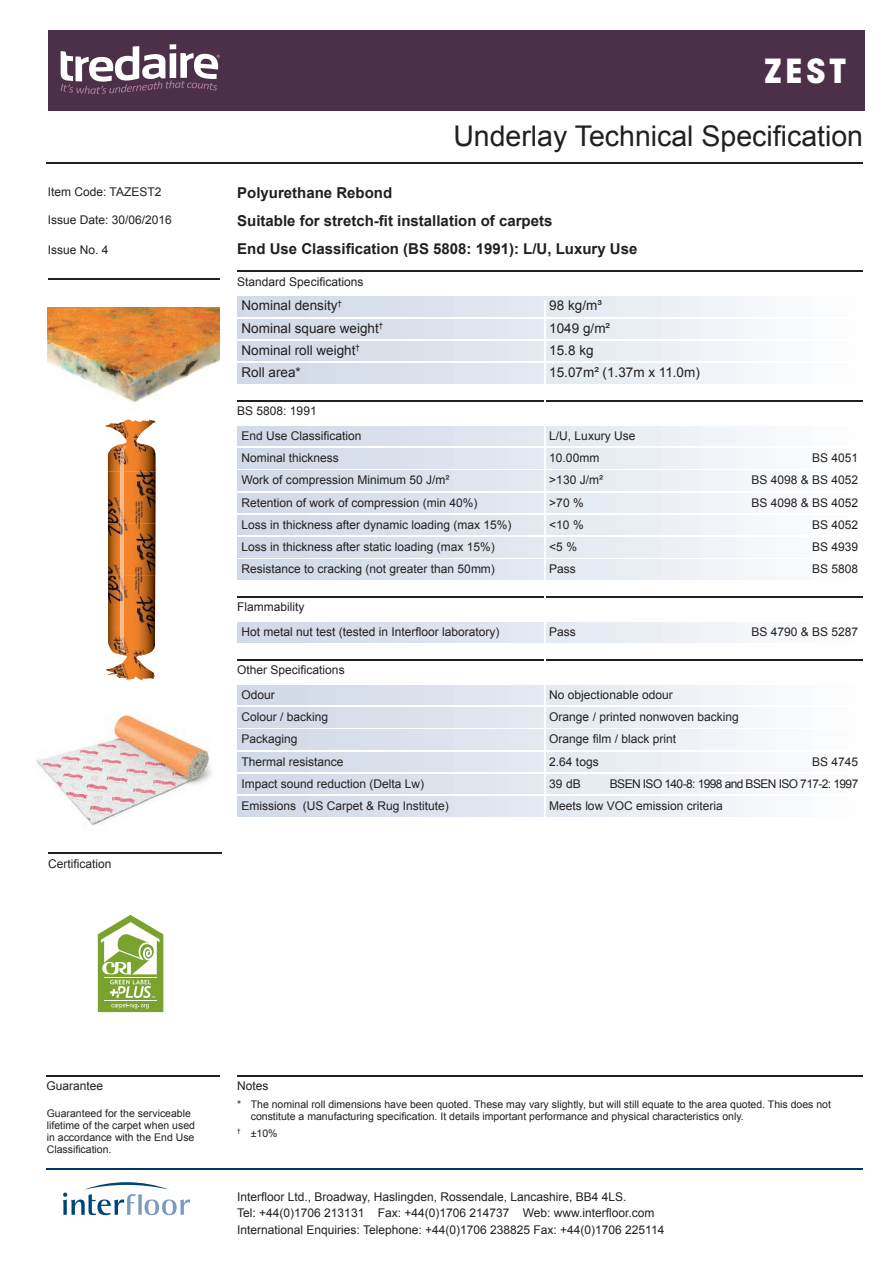
<style>
.page{position:relative;width:893px;height:1263px;background:#fff}
.page>*{position:absolute;margin:0;border:0;box-sizing:border-box;transform-origin:0 0}
.t1{font:700 33px "Avant Garde";color:#fff}
.t2{font:28.5px "Arial";color:#231f20}
.t3{font:700 15px/27.8px "Arial";color:#231f20}
.t4{font:13.5px "Arial";color:#231f20}
.t5{font:12px/24.8px "Arial";color:#231f20}
.t6{font:12px "Arial";letter-spacing:-.05em;color:#231f20}
.t7{font:10.5px/12px "Arial";color:#231f20}
</style>
<div class="page">
<div style="left:48px;top:31px;width:816px;height:80px;background:#4c2f48"></div>
<svg style="left:63px;top:1182px;width:127px;height:33px"></svg>
<hr style="left:237px;top:270px;width:626px;height:2px;background:#231f20">
<div style="left:237px;top:297px;width:626px;height:19px;background:linear-gradient(to right,#ced8e7,#fcfdfd)"></div>
<div style="left:237px;top:319px;width:626px;height:20px;background:linear-gradient(to right,#ced8e7,#fcfdfd)"></div>
<div style="left:237px;top:341px;width:626px;height:20px;background:linear-gradient(to right,#ced8e7,#fcfdfd)"></div>
<div style="left:237px;top:364px;width:626px;height:19px;background:linear-gradient(to right,#ced8e7,#fcfdfd)"></div>
<hr style="left:237px;top:400px;width:626px;height:1px;background:#231f20">
<div style="left:237px;top:426px;width:626px;height:20px;background:linear-gradient(to right,#ced8e7,#fcfdfd)"></div>
<div style="left:237px;top:449px;width:626px;height:19px;background:linear-gradient(to right,#ced8e7,#fcfdfd)"></div>
<div style="left:237px;top:471px;width:626px;height:19px;background:linear-gradient(to right,#ced8e7,#fcfdfd)"></div>
<div style="left:237px;top:493px;width:626px;height:20px;background:linear-gradient(to right,#ced8e7,#fcfdfd)"></div>
<div style="left:237px;top:515px;width:626px;height:20px;background:linear-gradient(to right,#ced8e7,#fcfdfd)"></div>
<div style="left:237px;top:538px;width:626px;height:19px;background:linear-gradient(to right,#ced8e7,#fcfdfd)"></div>
<div style="left:237px;top:560px;width:626px;height:19px;background:linear-gradient(to right,#ced8e7,#fcfdfd)"></div>
<hr style="left:237px;top:596px;width:626px;height:2px;background:#231f20">
<div style="left:237px;top:623px;width:626px;height:19px;background:linear-gradient(to right,#ced8e7,#fcfdfd)"></div>
<hr style="left:237px;top:659px;width:626px;height:1px;background:#231f20">
<div style="left:237px;top:685px;width:626px;height:20px;background:linear-gradient(to right,#ced8e7,#fcfdfd)"></div>
<div style="left:237px;top:708px;width:626px;height:19px;background:linear-gradient(to right,#ced8e7,#fcfdfd)"></div>
<div style="left:237px;top:730px;width:626px;height:19px;background:linear-gradient(to right,#ced8e7,#fcfdfd)"></div>
<div style="left:237px;top:752px;width:626px;height:20px;background:linear-gradient(to right,#ced8e7,#fcfdfd)"></div>
<div style="left:237px;top:774px;width:626px;height:20px;background:linear-gradient(to right,#ced8e7,#fcfdfd)"></div>
<div style="left:237px;top:797px;width:626px;height:19px;background:linear-gradient(to right,#ced8e7,#fcfdfd)"></div>
<hr style="left:544px;top:300px;width:1px;height:766px;background:#fff">
<hr style="left:48px;top:279px;width:172px;height:1px;background:#231f20">
<hr style="left:47px;top:1075px;width:173px;height:2px;background:#231f20">
<hr style="left:237px;top:1075px;width:626px;height:2px;background:#231f20">
<hr style="left:47px;top:162px;width:816px;height:2px;background:#231f20">
<hr style="left:47px;top:1169px;width:816px;height:1px;background:#003667">
<img style="left:48px;top:307px;width:172px;height:96px">
<img style="left:106px;top:420px;width:50px;height:52px">
<img style="left:108px;top:472px;width:48px;height:156px">
<img style="left:106px;top:628px;width:49px;height:52px">
<img style="left:120px;top:446px;width:7px;height:206px">
<hr style="left:48px;top:853px;width:173px;height:1px;background:#231f20">
<svg style="left:61px;top:44px;width:159px;height:50px"></svg>
<svg style="left:98px;top:915px;width:65px;height:97px"></svg>
<hr style="left:104px;top:977px;width:53px;height:1px;background:#fff">
<hr style="left:104px;top:1000px;width:53px;height:1px;background:#fff">
<img style="left:36px;top:715px;width:176px;height:110px">
<h1 class="t1" style="left:765px;top:50px;width:83px">ZEST</h1>
<p class="t5" style="left:48px;top:179px;width:115px">Item Code: TAZEST2</p>
<p class="t5" style="left:48px;top:208px;width:126px">Issue Date: 30/06/2016</p>
<p class="t5" style="left:48px;top:238px;width:62px">Issue No. 4</p>
<p class="t5" style="left:48px;top:851px;width:65px">Certification</p>
<h2 class="t2" style="left:453px;top:118px;width:411px">Underlay Technical Specification</h2>
<p class="t3" style="left:237px;top:179px;width:402px">Polyurethane Rebond<br>Suitable for stretch-fit installation of carpets<br>End Use Classification (BS 5808: 1991): L/U, Luxury Use</p>
<p class="t5" style="left:237px;top:269px;width:128px">Standard Specifications</p>
<p class="t4" style="left:242px;top:297px;width:102px">Nominal density<sup>†</sup></p>
<p class="t4" style="left:549px;top:297px;width:54px">98 kg/m³</p>
<p class="t4" style="left:242px;top:319px;width:143px">Nominal square weight<sup>†</sup></p>
<p class="t4" style="left:549px;top:319px;width:62px">1049 g/m²</p>
<p class="t4" style="left:242px;top:341px;width:120px">Nominal roll weight<sup>†</sup></p>
<p class="t4" style="left:549px;top:341px;width:46px">15.8 kg</p>
<p class="t4" style="left:242px;top:363px;width:61px">Roll area*</p>
<p class="t4" style="left:549px;top:363px;width:152px">15.07m² (1.37m x 11.0m)</p>
<p class="t5" style="left:242px;top:399px;width:122px;text-indent:-4px">BS 5808: 1991<br>End Use Classification</p>
<p class="t5" style="left:549px;top:423px;width:88px">L/U, Luxury Use</p>
<p class="t5" style="left:242px;top:446px;width:99px">Nominal thickness</p>
<p class="t5" style="left:549px;top:446px;width:52px">10.00mm</p>
<p class="t5" style="left:812px;top:446px;width:48px">BS 4051</p>
<p class="t5" style="left:242px;top:468px;width:209px">Work of compression Minimum 50 J/m²</p>
<p class="t5" style="left:549px;top:468px;width:55px">&gt;130 J/m²</p>
<p class="t5" style="left:752px;top:468px;width:108px">BS 4098 &amp; BS 4052</p>
<p class="t5" style="left:242px;top:490px;width:238px">Retention of work of compression (min 40%)</p>
<p class="t5" style="left:549px;top:490px;width:36px">&gt;70 %</p>
<p class="t5" style="left:752px;top:490px;width:108px">BS 4098 &amp; BS 4052</p>
<p class="t5" style="left:242px;top:512px;width:272px">Loss in thickness after dynamic loading (max 15%)</p>
<p class="t5" style="left:549px;top:512px;width:36px">&lt;10 %</p>
<p class="t5" style="left:812px;top:512px;width:48px">BS 4052</p>
<p class="t5" style="left:242px;top:535px;width:255px">Loss in thickness after static loading (max 15%)</p>
<p class="t5" style="left:549px;top:535px;width:29px">&lt;5 %</p>
<p class="t5" style="left:812px;top:535px;width:48px">BS 4939</p>
<p class="t5" style="left:242px;top:557px;width:255px">Resistance to cracking (not greater than 50mm)</p>
<p class="t5" style="left:549px;top:557px;width:28px">Pass</p>
<p class="t5" style="left:812px;top:557px;width:48px">BS 5808</p>
<p class="t5" style="left:242px;top:595px;width:260px;text-indent:-4px">Flammability<br>Hot metal nut test (tested in Interfloor laboratory)</p>
<p class="t5" style="left:549px;top:620px;width:28px">Pass</p>
<p class="t5" style="left:752px;top:620px;width:108px">BS 4790 &amp; BS 5287</p>
<p class="t5" style="left:242px;top:658px;width:105px;text-indent:-4px">Other Specifications<br>Odour</p>
<p class="t5" style="left:549px;top:682px;width:125px">No objectionable odour</p>
<p class="t5" style="left:242px;top:705px;width:88px">Colour / backing</p>
<p class="t5" style="left:549px;top:705px;width:191px">Orange / printed nonwoven backing</p>
<p class="t5" style="left:242px;top:727px;width:58px">Packaging</p>
<p class="t5" style="left:549px;top:727px;width:128px">Orange film / black print</p>
<p class="t5" style="left:242px;top:749px;width:104px">Thermal resistance</p>
<p class="t5" style="left:549px;top:749px;width:51px">2.64 togs</p>
<p class="t5" style="left:812px;top:749px;width:48px">BS 4745</p>
<p class="t5" style="left:242px;top:771px;width:184px">Impact sound reduction (Delta Lw)</p>
<p class="t5" style="left:549px;top:771px;width:33px">39 dB</p>
<p class="t6" style="left:610px;top:776px;width:250px">BSEN ISO 140-8: 1998 and BSEN ISO 717-2: 1997</p>
<p class="t5" style="left:242px;top:794px;width:209px">Emissions (US Carpet &amp; Rug Institute)</p>
<p class="t5" style="left:549px;top:794px;width:175px">Meets low VOC emission criteria</p>
<p class="t5" style="left:47px;top:1074px;width:58px">Guarantee</p>
<p class="t5" style="left:237px;top:1074px;width:33px">Notes</p>
<p class="t7" style="left:251px;top:1099px;width:582px;text-indent:-14px">* The nominal roll dimensions have been quoted. These may vary slightly, but will still equate to the area quoted. This does not constitute a manufacturing specification. It details important performance and physical characteristics only.</p>
<p class="t7" style="left:237px;top:1127px;width:42px"><sup>†</sup> ±10%</p>
<p class="t7" style="left:47px;top:1107px;width:150px">Guaranteed for the serviceable lifetime of the carpet when used in accordance with the End Use<br>Classification.</p>
<p class="t5" style="left:237px;top:1188px;width:429px;line-height:16.5px">Interfloor Ltd., Broadway, Haslingden, Rossendale, Lancashire, BB4 4LS.<br>Tel: +44(0)1706 213131 Fax: +44(0)1706 214737 Web: www.interfloor.com<br>International Enquiries: Telephone: +44(0)1706 238825 Fax: +44(0)1706 225114</p>
</div>
